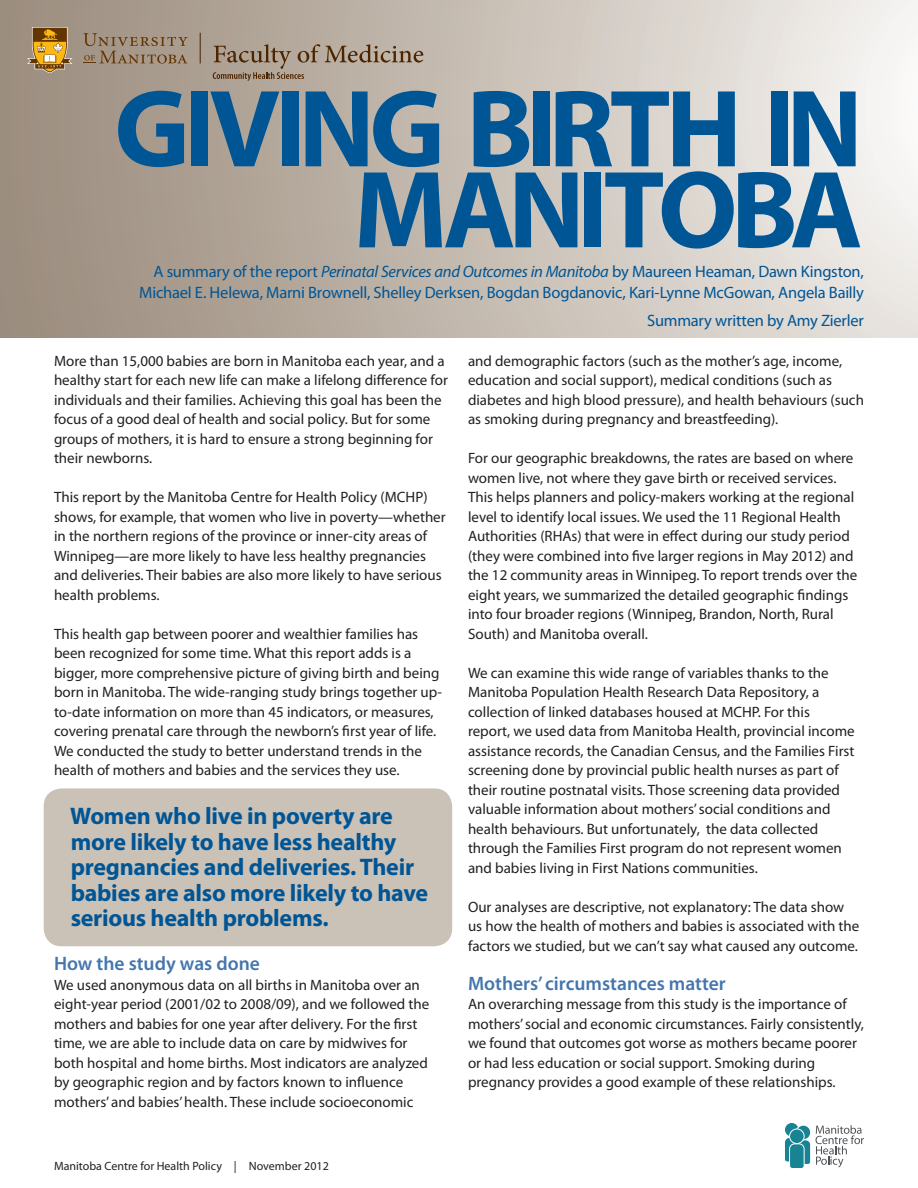
<style>
.page{position:relative;width:918px;height:1188px;background:#fff}
.page>*{position:absolute;margin:0;border:0;box-sizing:border-box;transform-origin:0 0}
.t1{font:700 111px/81px "Myriad Pro";letter-spacing:-.06em;color:#005595;text-align:right}
.t2{font:700 24px/25.5px "Myriad Pro";letter-spacing:-.01em;color:#005595}
.t3{font:600 19.5px "Myriad Pro";color:#4476ae}
.t4{font:16.5px/21px "Myriad Pro";letter-spacing:-.015em;color:#005595;text-align:right}
.t5{font:15px/19.5px "Myriad Pro";color:#231f20}
.t6{font:12px "Myriad Pro";color:#231f20}
.s1{font-style:italic}
</style>
<div class="page">
<div style="left:0;top:0;width:918px;height:338px;background:linear-gradient(to right,#988979,#f3f1ed)"></div>
<div style="left:44px;top:788px;width:408px;height:158px;background:#cac1b7;border-radius:18px"></div>
<hr style="left:200px;top:33px;width:1px;height:31px;background:#4d2500">
<svg style="left:83px;top:33px;width:105px;height:31px;background:#9b8873"></svg>
<svg style="left:27px;top:27px;width:46px;height:46px;background:#af8949"></svg>
<svg style="left:213px;top:44px;width:210px;height:37px;background:#a79787"></svg>
<div style="left:784px;top:1122px;width:15px;height:15px;border:1px solid #fff;border-radius:50%"></div>
<svg style="left:784px;top:1125px;width:80px;height:44px"></svg>
<div style="left:790px;top:1129px;width:14px;height:15px;background:#188392;border-radius:50%"></div>
<div style="left:789px;top:1129px;width:15px;height:15px;border:1px solid #fff;border-radius:50%"></div>
<h1 class="t1" style="left:114px;top:85px;width:750px">Giving Birth in<br>Manitoba</h1>
<p class="t4" style="left:139px;top:261px;width:726px">A summary of the report <span class="s1">Perinatal Services and Outcomes in Manitoba</span> by Maureen Heaman, Dawn Kingston,<br>Michael E. Helewa, Marni Brownell, Shelley Derksen, Bogdan Bogdanovic, Kari-Lynne McGowan, Angela Bailly</p>
<p class="t4" style="left:647px;top:309px;width:218px">Summary written by Amy Zierler</p>
<p class="t5" style="left:468px;top:351px;width:398px">and demographic factors (such as the mother’s age, income, education and social support), medical conditions (such as diabetes and high blood pressure), and health behaviours (such as smoking during pregnancy and breastfeeding).</p>
<p class="t5" style="left:468px;top:448px;width:391px">For our geographic breakdowns, the rates are based on where women live, not where they gave birth or received services.<br>This helps planners and policy-makers working at the regional level to identify local issues. We used the 11 Regional Health Authorities (RHAs) that were in effect during our study period (they were combined into five larger regions in May 2012) and the 12 community areas in Winnipeg. To report trends over the eight years, we summarized the detailed geographic findings into four broader regions (Winnipeg, Brandon, North, Rural South) and Manitoba overall.</p>
<p class="t5" style="left:468px;top:663px;width:388px">We can examine this wide range of variables thanks to the Manitoba Population Health Research Data Repository, a collection of linked databases housed at MCHP. For this report, we used data from Manitoba Health, provincial income assistance records, the Canadian Census, and the Families First screening done by provincial public health nurses as part of their routine postnatal visits. Those screening data provided valuable information about mothers’ social conditions and health behaviours. But unfortunately, the data collected through the Families First program do not represent women and babies living in First Nations communities.</p>
<p class="t5" style="left:468px;top:897px;width:393px">Our analyses are descriptive, not explanatory: The data show us how the health of mothers and babies is associated with the factors we studied, but we can’t say what caused any outcome.</p>
<h3 class="t3" style="left:468px;top:971px;width:259px">Mothers’ circumstances matter</h3>
<p class="t5" style="left:468px;top:994px;width:397px">An overarching message from this study is the importance of mothers’ social and economic circumstances. Fairly consistently, we found that outcomes got worse as mothers became poorer or had less education or social support. Smoking during pregnancy provides a good example of these relationships.</p>
<p class="t5" style="left:54px;top:351px;width:395px">More than 15,000 babies are born in Manitoba each year, and a healthy start for each new life can make a lifelong difference for individuals and their families. Achieving this goal has been the focus of a good deal of health and social policy. But for some groups of mothers, it is hard to ensure a strong beginning for their newborns.</p>
<p class="t5" style="left:54px;top:487px;width:393px">This report by the Manitoba Centre for Health Policy (MCHP) shows, for example, that women who live in poverty—whether in the northern regions of the province or inner-city areas of Winnipeg—are more likely to have less healthy pregnancies and deliveries. Their babies are also more likely to have serious health problems.</p>
<p class="t5" style="left:54px;top:624px;width:390px">This health gap between poorer and wealthier families has been recognized for some time. What this report adds is a bigger, more comprehensive picture of giving birth and being born in Manitoba. The wide-ranging study brings together up&shy;to-date information on more than 45 indicators, or measures, covering prenatal care through the newborn’s first year of life.<br>We conducted the study to better understand trends in the health of mothers and babies and the services they use.</p>
<h2 class="t2" style="left:70px;top:803px;width:359px">Women who live in poverty are more likely to have less healthy pregnancies and deliveries. Their babies are also more likely to have serious health problems.</h2>
<h3 class="t3" style="left:54px;top:951px;width:207px">How the study was done</h3>
<p class="t5" style="left:54px;top:975px;width:377px">We used anonymous data on all births in Manitoba over an eight-year period (2001/02 to 2008/09), and we followed the mothers and babies for one year after delivery. For the first time, we are able to include data on care by midwives for both hospital and home births. Most indicators are analyzed by geographic region and by factors known to influence mothers’ and babies’ health. These include socioeconomic</p>
<p class="t6" style="left:54px;top:1159px;width:276px">Manitoba Centre for Health Policy | November 2012</p>
</div>
